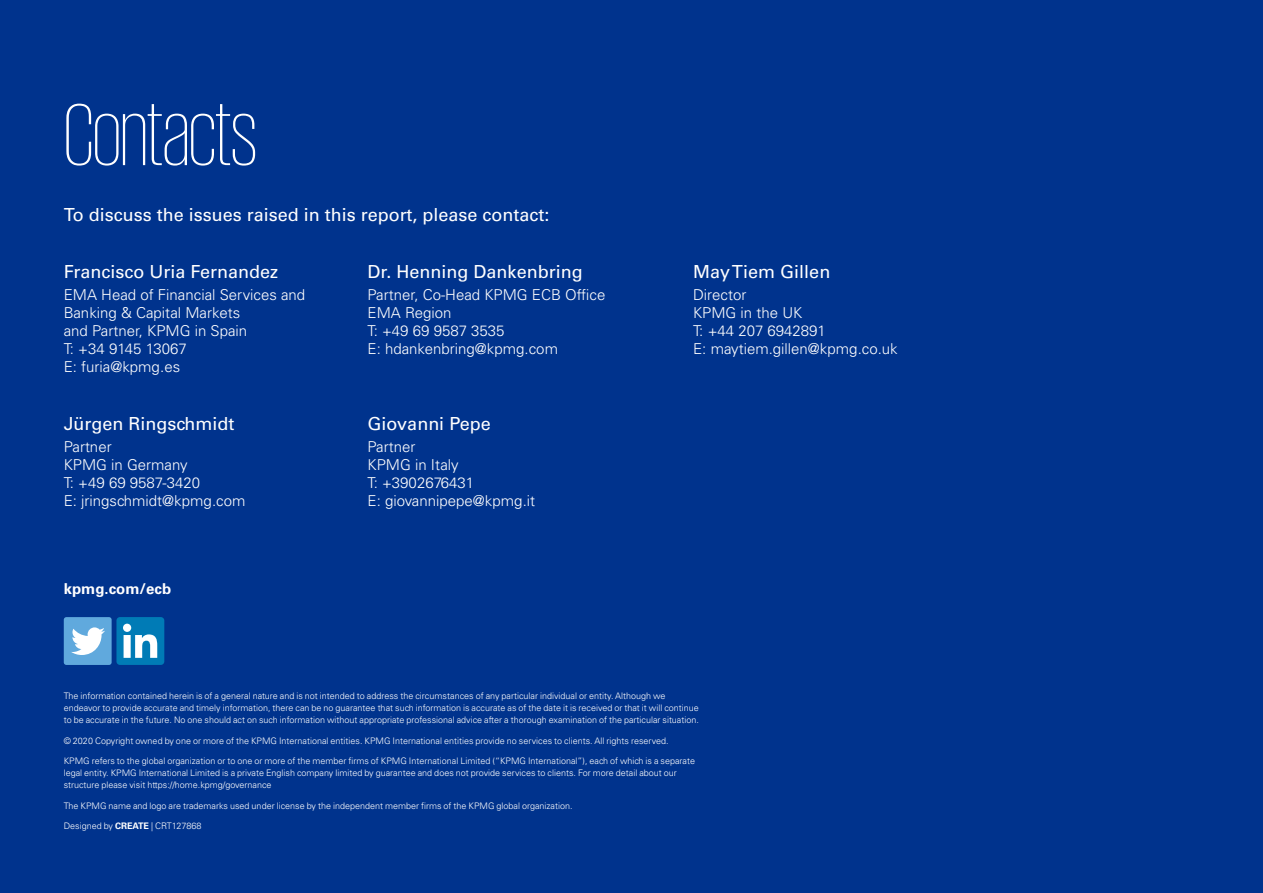
<style>
.page{position:relative;width:1263px;height:893px;background:#00338d}
.page>*{position:absolute;margin:0;border:0;box-sizing:border-box;transform-origin:0 0}
.t1{font:200 90px "KPMG";letter-spacing:-.015em;color:#fff}
.t2{font:18px "Univers LT Std";color:#fff}
.t3{font:300 15px/18px "Univers LT Std";color:#fff}
.t4{font:700 15px "Univers LT Std";color:#fff}
.t5{font:300 9px/12px "Univers LT Std";color:#fff}
.s1{font-weight:700}
</style>
<div class="page">
<div style="left:116px;top:617px;width:48px;height:48px;background:#007bb6;border-radius:3px"></div>
<svg style="left:123px;top:624px;width:34px;height:34px"></svg>
<div style="left:64px;top:617px;width:48px;height:48px;background:#60a9dd;border-radius:3px"></div>
<svg style="left:71px;top:627px;width:34px;height:28px"></svg>
<h1 class="t1" style="left:64px;top:92px;width:195px">Contacts</h1>
<h2 class="t2" style="left:64px;top:204px;width:487px">To discuss the issues raised in this report, please contact:</h2>
<h2 class="t2" style="left:64px;top:261px;width:216px">Francisco Uria Fernandez</h2>
<h3 class="t3" style="left:64px;top:286px;width:243px">EMA Head of Financial Services and<br>Banking &amp; Capital Markets<br>and Partner, KPMG in Spain<br>T: +34 9145 13067<br>E: furia@kpmg.es</h3>
<h2 class="t2" style="left:64px;top:413px;width:172px">Jürgen Ringschmidt</h2>
<h3 class="t3" style="left:64px;top:438px;width:183px">Partner<br>KPMG in Germany<br>T: +49 69 9587-3420<br>E: jringschmidt@kpmg.com</h3>
<h3 class="t4" style="left:64px;top:580px;width:109px">kpmg.com/ecb</h3>
<h2 class="t2" style="left:368px;top:261px;width:217px">Dr. Henning Dankenbring</h2>
<h3 class="t3" style="left:368px;top:286px;width:239px">Partner, Co-Head KPMG ECB Office<br>EMA Region<br>T: +49 69 9587 3535<br>E: hdankenbring@kpmg.com</h3>
<h2 class="t2" style="left:368px;top:413px;width:125px">Giovanni Pepe</h2>
<h3 class="t3" style="left:368px;top:438px;width:169px">Partner<br>KPMG in Italy<br>T: +3902676431<br>E: giovannipepe@kpmg.it</h3>
<h2 class="t2" style="left:693px;top:261px;width:139px">May Tiem Gillen</h2>
<h3 class="t3" style="left:693px;top:286px;width:206px">Director<br>KPMG in the UK<br>T: +44 207 6942891<br>E: maytiem.gillen@kpmg.co.uk</h3>
<p class="t5" style="left:64px;top:690px;width:637px">The information contained herein is of a general nature and is not intended to address the circumstances of any particular individual or entity. Although we endeavor to provide accurate and timely information, there can be no guarantee that such information is accurate as of the date it is received or that it will continue to be accurate in the future. No one should act on such information without appropriate professional advice after a thorough examination of the particular situation.</p>
<p class="t5" style="left:64px;top:734px;width:606px">© 2020 Copyright owned by one or more of the KPMG International entities. KPMG International entities provide no services to clients. All rights reserved.</p>
<p class="t5" style="left:64px;top:755px;width:633px">KPMG refers to the global organization or to one or more of the member firms of KPMG International Limited (“KPMG International”), each of which is a separate legal entity. KPMG International Limited is a private English company limited by guarantee and does not provide services to clients. For more detail about our structure please visit https://home.kpmg/governance</p>
<p class="t5" style="left:64px;top:799px;width:510px">The KPMG name and logo are trademarks used under license by the independent member firms of the KPMG global organization.</p>
<p class="t5" style="left:64px;top:820px;width:139px">Designed by <span class="s1">CREATE</span> | CRT127868</p>
</div>
